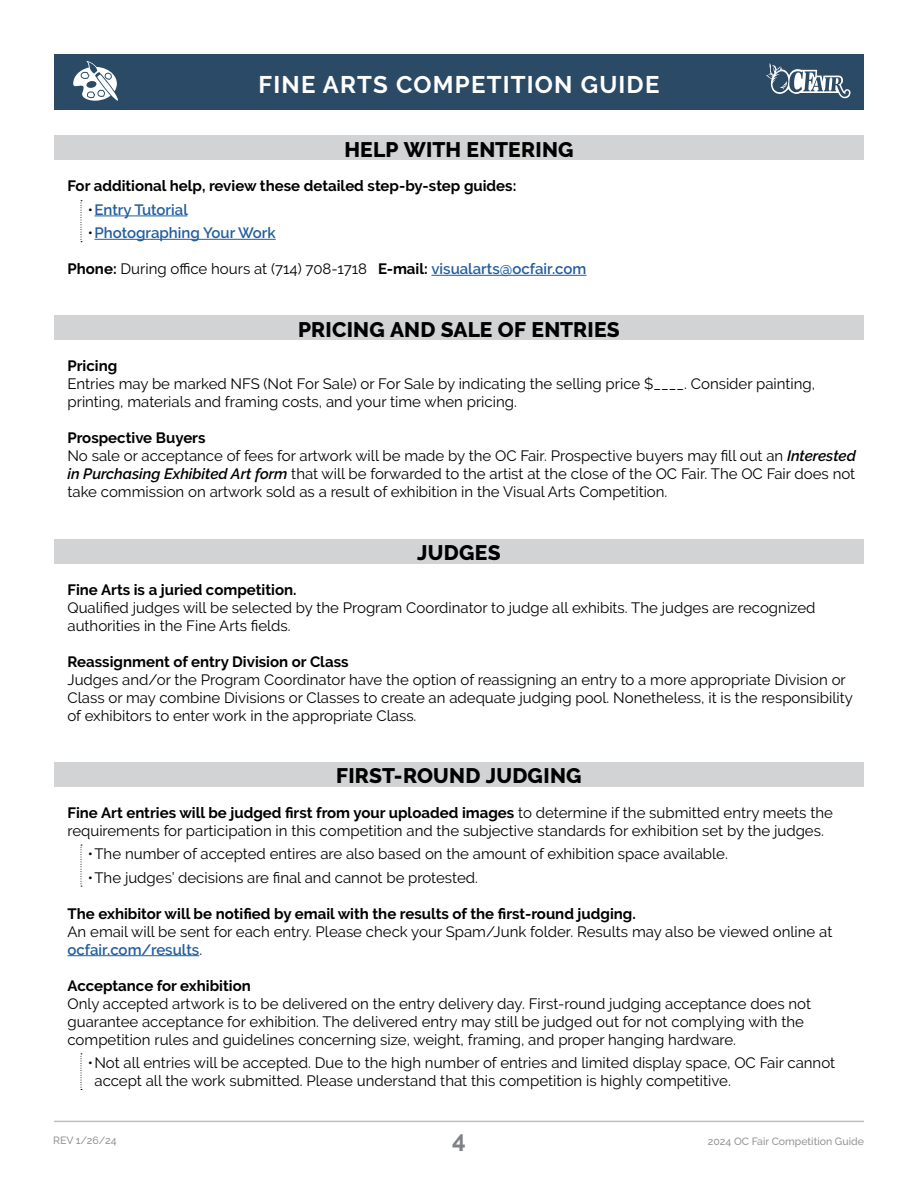
<style>
.page{position:relative;width:918px;height:1188px;background:#fff}
.page>*{position:absolute;margin:0;border:0;box-sizing:border-box;transform-origin:0 0}
.t1{font:700 24px "Raleway";letter-spacing:.05em;color:#fff}
.t2{font:700 24px "Raleway";color:#808285}
.H2_Shaded_HEADER_Bar{font:800 21px "Raleway";letter-spacing:.01em;color:#000}
.P1_Paragraph_Style_1{font:15px/18px "Raleway";color:#000}
.P1_Paragraph_Style_1-2{font:700 15px "Raleway";color:#000}
.t3{font:600 15px "Raleway";color:#215e9e}
.t4{font:500 10.5px "Raleway";color:#939598}
.s1{font-weight:400;color:#000}
.s2{font-weight:700}
.s3{font-weight:600;color:#215e9e}
.s4{font-weight:600;font-style:italic}
</style>
<div class="page">
<div style="left:54px;top:54px;width:810px;height:55px;background:#2b4a66"></div>
<svg style="left:73px;top:61px;width:45px;height:40px"></svg>
<hr style="left:54px;top:1121px;width:810px;height:1px;background:#939598">
<svg style="left:766px;top:63px;width:84px;height:35px"></svg>
<div style="left:54px;top:136px;width:810px;height:24px;background:#d1d3d4"></div>
<svg style="left:81px;top:200px;width:1px;height:42px"></svg>
<hr style="left:94px;top:216px;width:93px;height:1px;background:#215e9e">
<hr style="left:94px;top:239px;width:182px;height:1px;background:#215e9e">
<hr style="left:431px;top:275px;width:156px;height:1px;background:#215e9e">
<div style="left:54px;top:316px;width:810px;height:24px;background:#d1d3d4"></div>
<div style="left:54px;top:539px;width:810px;height:25px;background:#d1d3d4"></div>
<div style="left:54px;top:762px;width:810px;height:25px;background:#d1d3d4"></div>
<svg style="left:81px;top:845px;width:1px;height:42px"></svg>
<hr style="left:68px;top:955px;width:131px;height:1px;background:#215e9e">
<svg style="left:81px;top:1054px;width:1px;height:36px"></svg>
<h1 class="t1" style="left:259px;top:71px;width:402px">FINE ARTS COMPETITION GUIDE</h1>
<p class="H2_Shaded_HEADER_Bar" style="left:344px;top:138px;width:231px">HELP WITH ENTERING</p>
<p class="P1_Paragraph_Style_1-2" style="left:68px;top:178px;width:450px">For additional help, review these detailed step-by-step guides:</p>
<p class="t3" style="left:88px;top:201px;width:102px"><span class="s1">•</span>Entry Tutorial</p>
<p class="t3" style="left:88px;top:224px;width:190px"><span class="s1">•</span>Photographing Your Work</p>
<p class="P1_Paragraph_Style_1" style="left:68px;top:260px;width:521px"><span class="s2">Phone:</span> During office hours at (714) 708-1718 <span class="s2">E-mail:</span> <span class="s3">visualarts@ocfair.com</span></p>
<p class="H2_Shaded_HEADER_Bar" style="left:298px;top:318px;width:323px">PRICING AND SALE OF ENTRIES</p>
<p class="P1_Paragraph_Style_1-2" style="left:68px;top:358px;width:51px">Pricing</p>
<p class="P1_Paragraph_Style_1" style="left:68px;top:375px;width:749px">Entries may be marked NFS (Not For Sale) or For Sale by indicating the selling price $____. Consider painting, printing, materials and framing costs, and your time when pricing.</p>
<p class="P1_Paragraph_Style_1-2" style="left:68px;top:430px;width:140px">Prospective Buyers</p>
<p class="P1_Paragraph_Style_1" style="left:68px;top:447px;width:790px;text-align:justify">No sale or acceptance of fees for artwork will be made by the OC Fair. Prospective buyers may fill out an <span class="s4">Interested in Purchasing Exhibited Art form</span> that will be forwarded to the artist at the close of the OC Fair. The OC Fair does not take commission on artwork sold as a result of exhibition in the Visual Arts Competition.</p>
<p class="H2_Shaded_HEADER_Bar" style="left:417px;top:541px;width:85px">JUDGES</p>
<p class="P1_Paragraph_Style_1-2" style="left:68px;top:581px;width:231px">Fine Arts is a juried competition.</p>
<p class="P1_Paragraph_Style_1" style="left:68px;top:598px;width:750px">Qualified judges will be selected by the Program Coordinator to judge all exhibits. The judges are recognized authorities in the Fine Arts fields.</p>
<p class="P1_Paragraph_Style_1-2" style="left:68px;top:653px;width:283px">Reassignment of entry Division or Class</p>
<p class="P1_Paragraph_Style_1" style="left:68px;top:670px;width:787px">Judges and/or the Program Coordinator have the option of reassigning an entry to a more appropriate Division or<br>Class or may combine Divisions or Classes to create an adequate judging pool. Nonetheless, it is the responsibility of exhibitors to enter work in the appropriate Class.</p>
<p class="H2_Shaded_HEADER_Bar" style="left:336px;top:764px;width:247px">FIRST-ROUND JUDGING</p>
<p class="P1_Paragraph_Style_1" style="left:68px;top:803px;width:767px"><span class="s2">Fine Art entries will be judged first from your uploaded images</span> to determine if the submitted entry meets the requirements for participation in this competition and the subjective standards for exhibition set by the judges.</p>
<p class="P1_Paragraph_Style_1" style="left:88px;top:845px;width:642px">•The number of accepted entires are also based on the amount of exhibition space available.</p>
<p class="P1_Paragraph_Style_1" style="left:88px;top:868px;width:392px">•The judges’ decisions are final and cannot be protested.</p>
<p class="P1_Paragraph_Style_1-2" style="left:68px;top:905px;width:570px">The exhibitor will be notified by email with the results of the first-round judging.</p>
<p class="P1_Paragraph_Style_1" style="left:68px;top:922px;width:766px">An email will be sent for each entry. Please check your Spam/Junk folder. Results may also be viewed online at <span class="s3">ocfair.com/results</span>.</p>
<p class="P1_Paragraph_Style_1-2" style="left:68px;top:977px;width:185px">Acceptance for exhibition</p>
<p class="P1_Paragraph_Style_1" style="left:68px;top:994px;width:745px">Only accepted artwork is to be delivered on the entry delivery day. First-round judging acceptance does not guarantee acceptance for exhibition. The delivered entry may still be judged out for not complying with the competition rules and guidelines concerning size, weight, framing, and proper hanging hardware.</p>
<p class="P1_Paragraph_Style_1" style="left:94px;top:1054px;width:742px;text-indent:-7px">•Not all entries will be accepted. Due to the high number of entries and limited display space, OC Fair cannot accept all the work submitted. Please understand that this competition is highly competitive.</p>
<p class="t4" style="left:53px;top:1134px;width:65px">REV 1/26/24</p>
<h1 class="t2" style="left:452px;top:1126px;width:15px">4</h1>
<p class="t4" style="left:708px;top:1135px;width:158px">2024 OC Fair Competition Guide</p>
</div>
